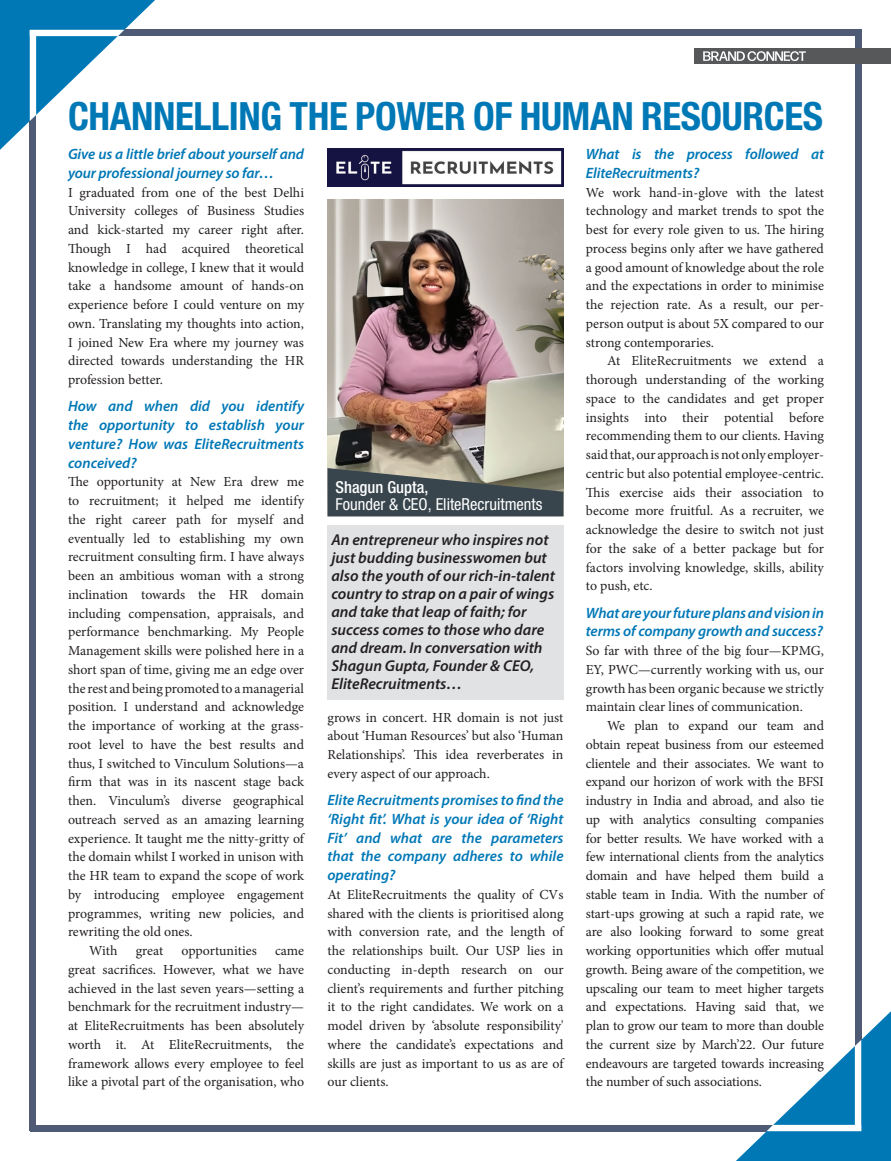
<style>
.page{position:relative;width:891px;height:1161px;background:#fff}
.page>*{position:absolute;margin:0;border:0;box-sizing:border-box;transform-origin:0 0}
.t1{font:700 condensed 39px "Helvetica Neue";letter-spacing:-.01em;color:#0078b6}
.t2{font:condensed 16.5px "Helvetica Neue";color:#fff}
.t3{font:500 condensed 16.5px "Helvetica Neue";color:#fff}
.t4{font:italic 600 15.75px/18px "Myriad Pro";color:#231f20}
.t5{font:italic 600 15px/18.8px "Myriad Pro";letter-spacing:-.01em;color:#0078b6}
.t6{font:13.8px/18.8px "Minion Pro";letter-spacing:-.005em;color:#231f20;text-align:justify}
</style>
<div class="page">
<div style="left:855px;top:30px;width:6px;height:1101px;background:#4f5a74"></div>
<div style="left:30px;top:30px;width:6px;height:1101px;background:#4f5a74"></div>
<div style="left:13px;top:30px;width:848px;height:6px;background:#4f5a74"></div>
<svg style="left:0;top:0;width:155px;height:150px"></svg>
<div style="left:695px;top:48px;width:196px;height:16px;background:#57585a"></div>
<svg style="left:703px;top:51px;width:103px;height:10px"></svg>
<div style="left:30px;top:1125px;width:818px;height:6px;background:#4f5a74"></div>
<svg style="left:736px;top:1011px;width:155px;height:150px"></svg>
<img style="left:327px;top:149px;width:237px;height:38px">
<div style="left:327px;top:525px;width:237px;height:174px;background:#e1e2e4"></div>
<img style="left:327px;top:199px;width:237px;height:269px">
<svg style="left:327px;top:468px;width:237px;height:48px;background:#525b5c"></svg>
<h1 class="t1" style="left:68px;top:92px;width:756px">CHANNELLING THE POWER OF HUMAN RESOURCES</h1>
<p class="t5" style="left:68px;top:144px;width:238px">Give us a little brief about yourself and your professional journey so far…</p>
<p class="t6" style="left:68px;top:183px;width:238px">I graduated from one of the best Delhi University colleges of Business Studies and kick-started my career right after.<br>Though I had acquired theoretical knowledge in college, I knew that it would take a handsome amount of hands-on experience before I could venture on my own. Translating my thoughts into action, I joined New Era where my journey was directed towards understanding the HR profession better.</p>
<p class="t5" style="left:68px;top:397px;width:238px;text-align:justify">How and when did you identify the opportunity to establish your venture? How was EliteRecruitments conceived?</p>
<p class="t6" style="left:68px;top:473px;width:238px">The opportunity at New Era drew me</p>
<p class="t6" style="left:68px;top:491px;width:238px">to recruitment; it helped me identify</p>
<p class="t6" style="left:68px;top:510px;width:238px">the right career path for myself and</p>
<p class="t6" style="left:68px;top:529px;width:238px">eventually led to establishing my own</p>
<p class="t6" style="left:68px;top:548px;width:238px">recruitment consulting firm. I have always</p>
<p class="t6" style="left:68px;top:566px;width:238px">been an ambitious woman with a strong</p>
<p class="t6" style="left:68px;top:585px;width:238px">inclination towards the HR domain</p>
<p class="t6" style="left:68px;top:604px;width:238px">including compensation, appraisals, and</p>
<p class="t6" style="left:68px;top:623px;width:238px">performance benchmarking. My People</p>
<p class="t6" style="left:68px;top:641px;width:238px">Management skills were polished here in a</p>
<p class="t6" style="left:68px;top:660px;width:238px">short span of time, giving me an edge over</p>
<p class="t6" style="left:68px;top:679px;width:238px">the rest and being promoted to a managerial</p>
<p class="t6" style="left:68px;top:698px;width:238px">position. I understand and acknowledge</p>
<p class="t6" style="left:68px;top:716px;width:238px">the importance of working at the grass-</p>
<p class="t6" style="left:68px;top:735px;width:238px">root level to have the best results and</p>
<p class="t6" style="left:68px;top:754px;width:238px">thus, I switched to Vinculum Solutions—a</p>
<p class="t6" style="left:68px;top:773px;width:238px">firm that was in its nascent stage back</p>
<p class="t6" style="left:68px;top:791px;width:238px">then. Vinculum’s diverse geographical</p>
<p class="t6" style="left:68px;top:810px;width:238px">outreach served as an amazing learning</p>
<p class="t6" style="left:68px;top:829px;width:238px">experience. It taught me the nitty-gritty of</p>
<p class="t6" style="left:68px;top:848px;width:238px">the domain whilst I worked in unison with</p>
<p class="t6" style="left:68px;top:866px;width:238px">the HR team to expand the scope of work</p>
<p class="t6" style="left:68px;top:885px;width:238px">by introducing employee engagement</p>
<p class="t6" style="left:68px;top:904px;width:238px">programmes, writing new policies, and</p>
<p class="t6" style="left:68px;top:923px;width:126px">rewriting the old ones.</p>
<p class="t6" style="left:89px;top:941px;width:30px">With</p>
<p class="t6" style="left:136px;top:941px;width:29px">great</p>
<p class="t6" style="left:182px;top:941px;width:77px">opportunities</p>
<p class="t5" style="left:586px;top:144px;width:240px">What is the process followed at<br>EliteRecruitments?</p>
<p class="t6" style="left:586px;top:183px;width:240px">We work hand-in-glove with the latest technology and market trends to spot the best for every role given to us. The hiring process begins only after we have gathered a good amount of knowledge about the role and the expectations in order to minimise the rejection rate. As a result, our per&shy;person output is about 5X compared to our strong contemporaries.</p>
<p class="t6" style="left:586px;top:352px;width:240px;text-indent:21px">At EliteRecruitments we extend a thorough understanding of the working space to the candidates and get proper insights into their potential before recommending them to our clients. Having said that, our approach is not only employer&shy;centric but also potential employee-centric.<br>This exercise aids their association to become more fruitful. As a recruiter, we acknowledge the desire to switch not just for the sake of a better package but for factors involving knowledge, skills, ability to push, etc.</p>
<p class="t5" style="left:586px;top:603px;width:240px">What are your future plans and vision in terms of company growth and success?</p>
<p class="t6" style="left:586px;top:641px;width:240px">So far with three of the big four—KPMG, EY, PWC—currently working with us, our growth has been organic because we strictly maintain clear lines of communication.</p>
<p class="t6" style="left:586px;top:716px;width:240px;text-indent:21px">We plan to expand our team and obtain repeat business from our esteemed clientele and their associates. We want to expand our horizon of work with the BFSI industry in India and abroad, and also tie up with analytics consulting companies for better results. We have worked with a few international clients from the analytics domain and have helped them build a stable team in India. With the number of start-ups growing at such a rapid rate, we are also looking forward to some great working opportunities which offer mutual growth. Being aware of the competition, we upscaling our team to meet higher targets and expectations. Having said that, we plan to grow our team to more than double the current size by March’22. Our future endeavours are targeted towards increasing the number of such associations.</p>
<p class="t3" style="left:336px;top:478px;width:94px">Shagun Gupta,</p>
<p class="t2" style="left:336px;top:494px;width:209px">Founder &amp; CEO, EliteRecruitments</p>
<p class="t4" style="left:331px;top:530px;width:225px">An entrepreneur who inspires not just budding businesswomen but also the youth of our rich-in-talent country to strap on a pair of wings and take that leap of faith; for success comes to those who dare and dream. In conversation with<br>Shagun Gupta, Founder &amp; CEO,<br>EliteRecruitments…</p>
<p class="t6" style="left:327px;top:708px;width:238px">grows in concert. HR domain is not just about ‘Human Resources’ but also ‘Human Relationships’. This idea reverberates in every aspect of our approach.</p>
<p class="t5" style="left:327px;top:790px;width:238px;text-align:justify">Elite Recruitments promises to find the ‘Right fit’. What is your idea of ‘Right Fit’ and what are the parameters that the company adheres to while operating?</p>
<p class="t6" style="left:327px;top:885px;width:238px">At EliteRecruitments the quality of CVs shared with the clients is prioritised along with conversion rate, and the length of the relationships built. Our USP lies in conducting in-depth research on our client’s requirements and further pitching it to the right candidates. We work on a model driven by ‘absolute responsibility' where the candidate’s expectations and skills are just as important to us as are of our clients.</p>
<p class="t6" style="left:68px;top:941px;width:238px;text-indent:207px">came great sacrifices. However, what we have achieved in the last seven years—setting a benchmark for the recruitment industry— at EliteRecruitments has been absolutely worth it. At EliteRecruitments, the framework allows every employee to feel like a pivotal part of the organisation, who</p>
</div>
